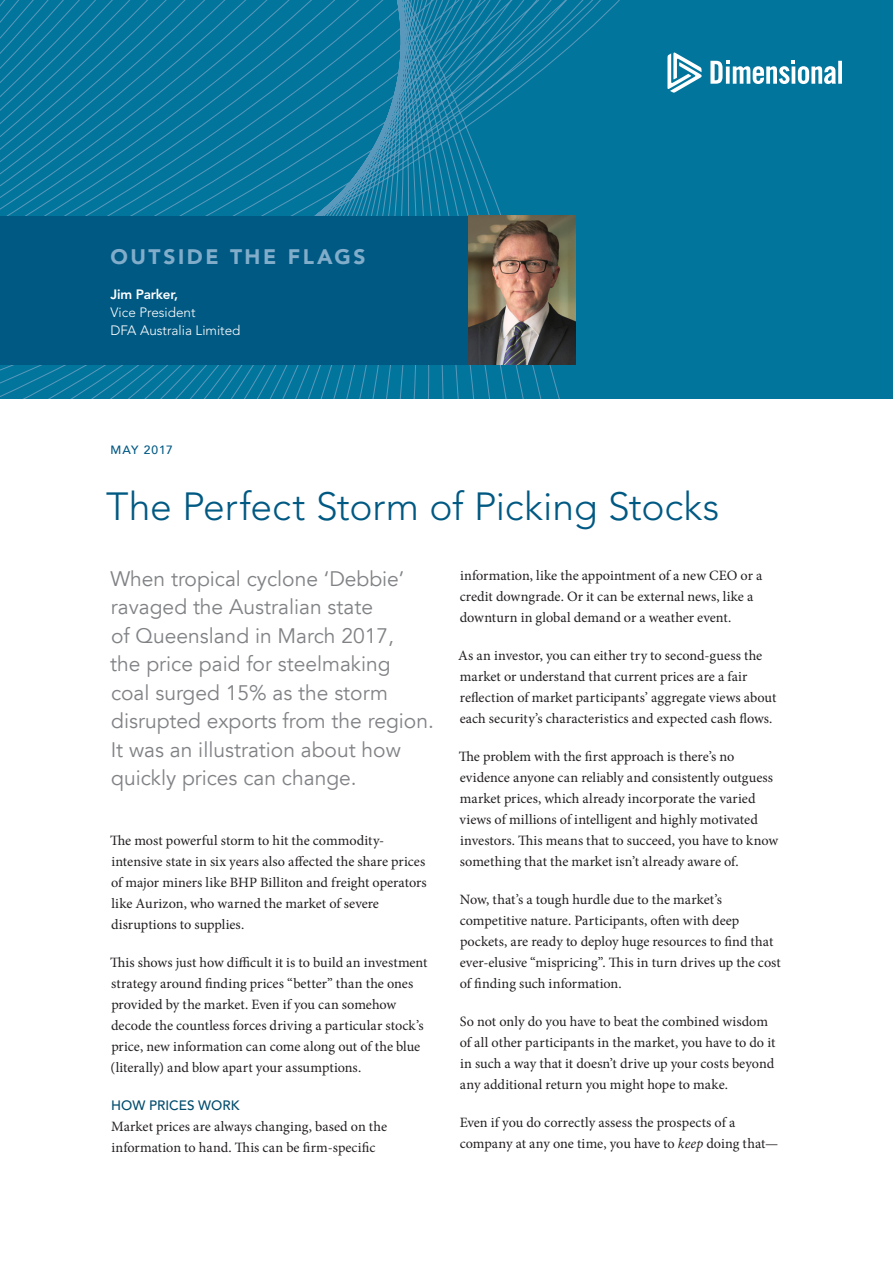
<style>
.page{position:relative;width:893px;height:1263px;background:#fff}
.page>*{position:absolute;margin:0;border:0;box-sizing:border-box;transform-origin:0 0}
.Headline{font:300 39px "Avenir LT Std";letter-spacing:-.005em;color:#005983}
.Intro_Paragraph{font:21px/28.5px "Avenir LT";color:#808285}
.t1{font:900 21px "Avenir LT";letter-spacing:.12em;color:#81adca}
.Body_Copy{font:14.25px/21px "Minion Pro";color:#231f20}
.t2{font:300 13.5px/18px "Avenir LT Std";color:#fff}
.Chart_Heading_1{font:500 13.5px "Avenir LT Std";color:#004b6c}
.t3{font:800 13.5px "Avenir LT Std";letter-spacing:-.015em;color:#fff}
.Date{font:500 12px "Avenir LT";letter-spacing:.07em;color:#005983}
.s1{font-style:italic}
</style>
<div class="page">
<div style="left:0;top:0;width:893px;height:398px;background:#02759d"></div>
<svg style="left:0;top:0;width:795px;height:398px"></svg>
<svg style="left:667px;top:53px;width:35px;height:40px"></svg>
<svg style="left:710px;top:61px;width:132px;height:23px"></svg>
<div style="left:0;top:216px;width:575px;height:149px;background:#005983"></div>
<img style="left:469px;top:216px;width:106px;height:149px">
<p class="t1" style="left:111px;top:244px;width:256px">OUTSIDE THE FLAGS</p>
<p class="t3" style="left:111px;top:286px;width:69px">Jim Parker,</p>
<p class="t2" style="left:111px;top:303px;width:132px">Vice President<br>DFA Australia Limited</p>
<p class="Date" style="left:111px;top:443px;width:64px">MAY 2017</p>
<p class="Headline" style="left:106px;top:483px;width:615px">The Perfect Storm of Picking Stocks</p>
<p class="Intro_Paragraph" style="left:110px;top:565px;width:325px">When tropical cyclone ‘Debbie’ ravaged the Australian state<br>of Queensland in March 2017,<br>the price paid for steelmaking coal surged 15% as the storm disrupted exports from the region.<br>It was an illustration about how quickly prices can change.</p>
<p class="Body_Copy" style="left:110px;top:829px;width:318px">The most powerful storm to hit the commodity&shy;intensive state in six years also affected the share prices of major miners like BHP Billiton and freight operators like Aurizon, who warned the market of severe disruptions to supplies.</p>
<p class="Body_Copy" style="left:110px;top:951px;width:319px">This shows just how difficult it is to build an investment strategy around finding prices “better” than the ones provided by the market. Even if you can somehow decode the countless forces driving a particular stock’s price, new information can come along out of the blue (literally) and blow apart your assumptions.</p>
<p class="Chart_Heading_1" style="left:111px;top:1097px;width:130px">HOW PRICES WORK</p>
<p class="Body_Copy" style="left:111px;top:1115px;width:278px">Market prices are always changing, based on the information to hand. This can be firm-specific</p>
<p class="Body_Copy" style="left:460px;top:565px;width:304px">information, like the appointment of a new CEO or a credit downgrade. Or it can be external news, like a downturn in global demand or a weather event.</p>
<p class="Body_Copy" style="left:458px;top:645px;width:320px">As an investor, you can either try to second-guess the market or understand that current prices are a fair reflection of market participants’ aggregate views about each security’s characteristics and expected cash flows.</p>
<p class="Body_Copy" style="left:459px;top:746px;width:321px">The problem with the first approach is there’s no evidence anyone can reliably and consistently outguess market prices, which already incorporate the varied views of millions of intelligent and highly motivated investors. This means that to succeed, you have to know something that the market isn’t already aware of.</p>
<p class="Body_Copy" style="left:460px;top:889px;width:323px">Now, that’s a tough hurdle due to the market’s competitive nature. Participants, often with deep pockets, are ready to deploy huge resources to find that ever-elusive “mispricing”. This in turn drives up the cost of finding such information.</p>
<p class="Body_Copy" style="left:460px;top:1011px;width:317px">So not only do you have to beat the combined wisdom of all other participants in the market, you have to do it in such a way that it doesn’t drive up your costs beyond any additional return you might hope to make.</p>
<p class="Body_Copy" style="left:460px;top:1112px;width:320px">Even if you do correctly assess the prospects of a company at any one time, you have to <span class="s1">keep</span> doing that—</p>
</div>
